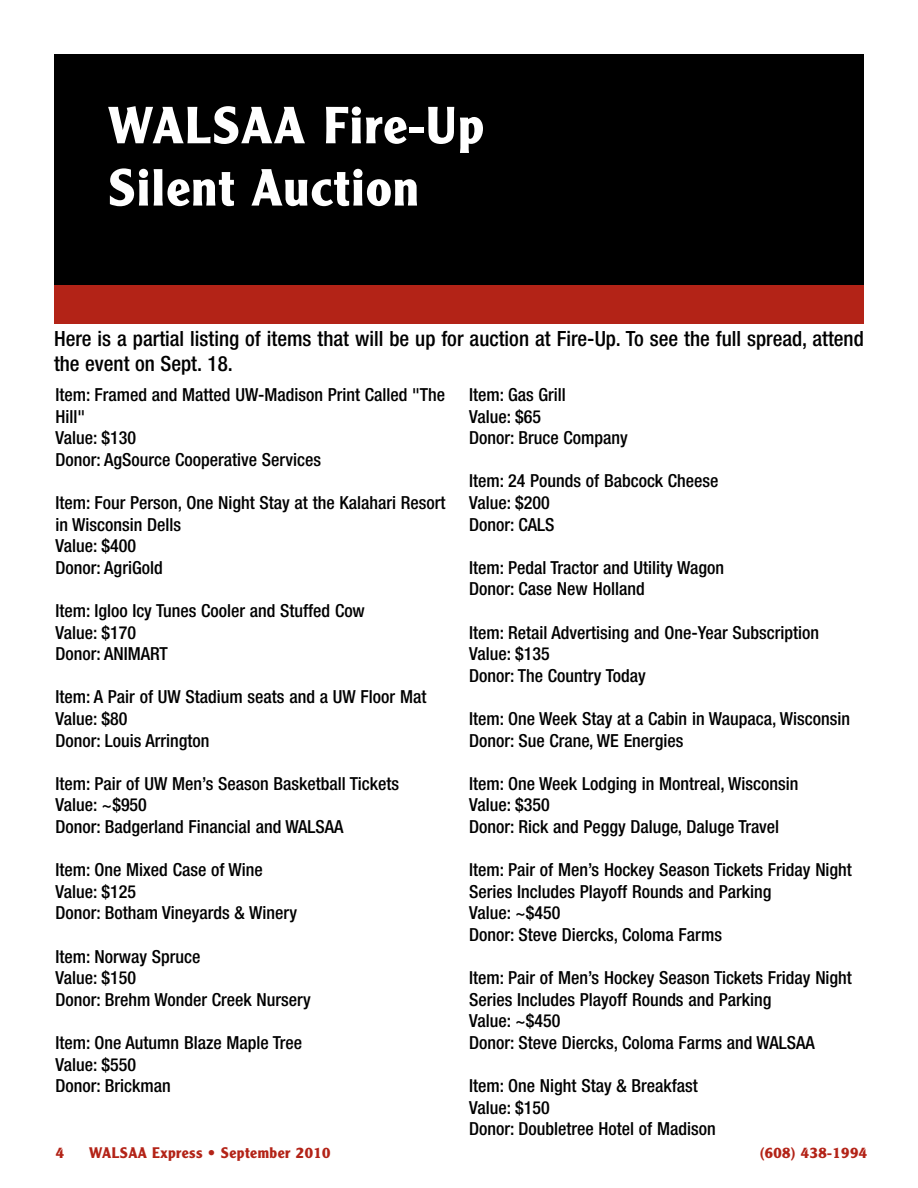
<style>
.page{position:relative;width:918px;height:1188px;background:#fff}
.page>*{position:absolute;margin:0;border:0;box-sizing:border-box;transform-origin:0 0}
.t1{font:700 51px/62.2px "Clearface Gothic LT Std";letter-spacing:.03em;color:#fff}
.t2{font:500 condensed 21px/25.2px "Helvetica Neue LT Std";color:#000}
.t3{font:500 condensed 18px/21.6px "Helvetica Neue LT Std";color:#000}
.t4{font:700 15px "Clearface Gothic LT Std";letter-spacing:.03em;color:#b32317}
</style>
<div class="page">
<div style="left:54px;top:54px;width:810px;height:270px;background:#000"></div>
<div style="left:54px;top:286px;width:810px;height:38px;background:#b32317"></div>
<h1 class="t1" style="left:108px;top:95px;width:378px">WALSAA Fire-Up<br>Silent Auction</h1>
<p class="t2" style="left:54px;top:325px;width:811px">Here is a partial listing of items that will be up for auction at Fire-Up. To see the full spread, attend the event on Sept. 18.</p>
<p class="t3" style="left:56px;top:384px;width:391px">Item: Framed and Matted UW-Madison Print Called "The<br>Hill"<br>Value: $130<br>Donor: AgSource Cooperative Services</p>
<p class="t3" style="left:56px;top:492px;width:392px">Item: Four Person, One Night Stay at the Kalahari Resort in Wisconsin Dells<br>Value: $400<br>Donor: AgriGold</p>
<p class="t3" style="left:56px;top:600px;width:311px">Item: Igloo Icy Tunes Cooler and Stuffed Cow<br>Value: $170<br>Donor: ANIMART</p>
<p class="t3" style="left:56px;top:686px;width:372px">Item: A Pair of UW Stadium seats and a UW Floor Mat<br>Value: $80<br>Donor: Louis Arrington</p>
<p class="t3" style="left:56px;top:772px;width:345px">Item: Pair of UW Men’s Season Basketball Tickets<br>Value: ~$950<br>Donor: Badgerland Financial and WALSAA</p>
<p class="t3" style="left:56px;top:859px;width:243px">Item: One Mixed Case of Wine<br>Value: $125<br>Donor: Botham Vineyards &amp; Winery</p>
<p class="t3" style="left:56px;top:945px;width:257px">Item: Norway Spruce<br>Value: $150<br>Donor: Brehm Wonder Creek Nursery</p>
<p class="t3" style="left:56px;top:1032px;width:248px">Item: One Autumn Blaze Maple Tree<br>Value: $550<br>Donor: Brickman</p>
<p class="t3" style="left:469px;top:384px;width:160px">Item: Gas Grill<br>Value: $65<br>Donor: Bruce Company</p>
<p class="t3" style="left:469px;top:470px;width:251px">Item: 24 Pounds of Babcock Cheese<br>Value: $200<br>Donor: CALS</p>
<p class="t3" style="left:469px;top:556px;width:256px">Item: Pedal Tractor and Utility Wagon<br>Donor: Case New Holland</p>
<p class="t3" style="left:469px;top:621px;width:352px">Item: Retail Advertising and One-Year Subscription<br>Value: $135<br>Donor: The Country Today</p>
<p class="t3" style="left:469px;top:708px;width:383px">Item: One Week Stay at a Cabin in Waupaca, Wisconsin<br>Donor: Sue Crane, WE Energies</p>
<p class="t3" style="left:469px;top:772px;width:331px">Item: One Week Lodging in Montreal, Wisconsin<br>Value: $350<br>Donor: Rick and Peggy Daluge, Daluge Travel</p>
<p class="t3" style="left:469px;top:859px;width:384px">Item: Pair of Men’s Hockey Season Tickets Friday Night Series Includes Playoff Rounds and Parking<br>Value: ~$450<br>Donor: Steve Diercks, Coloma Farms</p>
<p class="t3" style="left:469px;top:967px;width:384px">Item: Pair of Men’s Hockey Season Tickets Friday Night Series Includes Playoff Rounds and Parking<br>Value: ~$450<br>Donor: Steve Diercks, Coloma Farms and WALSAA</p>
<p class="t3" style="left:469px;top:1075px;width:248px">Item: One Night Stay &amp; Breakfast<br>Value: $150<br>Donor: Doubletree Hotel of Madison</p>
<p class="t4" style="left:56px;top:1144px;width:10px">4</p>
<p class="t4" style="left:89px;top:1144px;width:243px">WALSAA Express • September 2010</p>
<p class="t4" style="left:760px;top:1144px;width:109px">(608) 438-1994</p>
</div>
